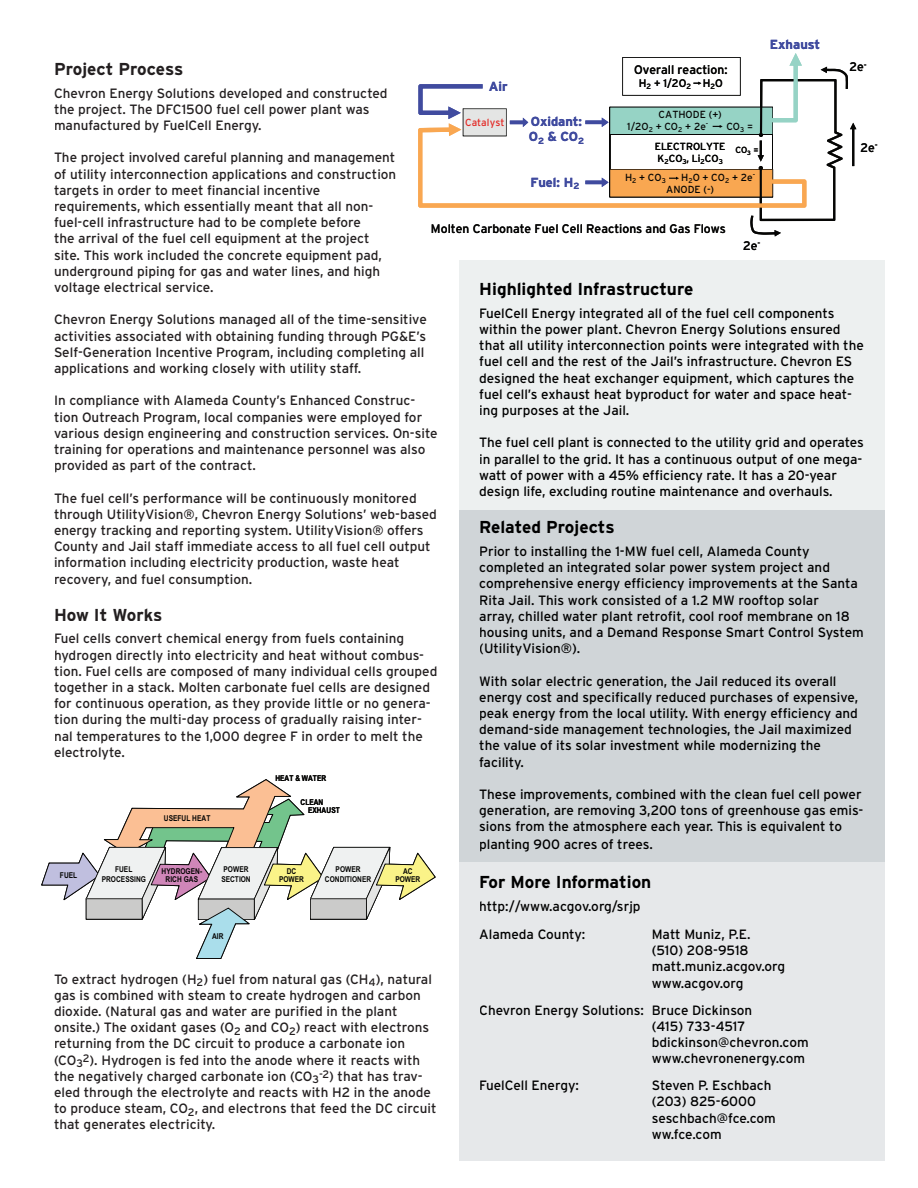
<style>
.page{position:relative;width:918px;height:1188px;background:#fff}
.page>*{position:absolute;margin:0;border:0;box-sizing:border-box;transform-origin:0 0}
.t1{font:700 17.25px "Interstate";color:#000}
.t2{font:700 17.25px "Interstate";color:#231f20}
.t3{font:13.5px/16.2px "Interstate";color:#231f20}
.t4{font:13.5px/16.2px "Interstate";color:#000}
.t5{font:700 13.2px/15.6px "Interstate";color:#404b9f}
.t6{font:12.45px "Interstate";color:#050504}
.t7{font:11.1px "Interstate";color:#050504}
.t8{font:10.35px/12.5px "Interstate";letter-spacing:-.005em;color:#050504}
.t9{font:10.35px "Interstate";color:#e32925}
.t10{font:8.85px "Interstate";color:#050504}
.t11{font:700 8.1px/9.1px "Arial Narrow";color:#050504;text-align:center}
</style>
<div class="page">
<div style="left:459px;top:261px;width:425px;height:252px;background:#edf0f0"></div>
<div style="left:459px;top:510px;width:425px;height:353px;background:#d0d5d8"></div>
<div style="left:459px;top:863px;width:425px;height:298px;background:#e6e8ea"></div>
<svg style="left:41px;top:779px;width:395px;height:179px"></svg>
<svg style="left:418px;top:53px;width:438px;height:183px"></svg>
<p class="t5" style="left:770px;top:36px;width:52px">Exhaust</p>
<p class="t2" style="left:54px;top:59px;width:131px">Project Process</p>
<p class="t3" style="left:54px;top:85px;width:335px">Chevron Energy Solutions developed and constructed the project. The DFC1500 fuel cell power plant was manufactured by FuelCell Energy.</p>
<p class="t3" style="left:54px;top:149px;width:344px">The project involved careful planning and management of utility interconnection applications and construction targets in order to meet financial incentive requirements, which essentially meant that all non&shy;fuel-cell infrastructure had to be complete before<br>the arrival of the fuel cell equipment at the project site. This work included the concrete equipment pad, underground piping for gas and water lines, and high voltage electrical service.</p>
<p class="t3" style="left:54px;top:311px;width:374px">Chevron Energy Solutions managed all of the time-sensitive activities associated with obtaining funding through PG&amp;E’s Self-Generation Incentive Program, including completing all applications and working closely with utility staff.</p>
<p class="t3" style="left:54px;top:392px;width:385px">In compliance with Alameda County’s Enhanced Construc&shy;tion Outreach Program, local companies were employed for various design engineering and construction services. On-site training for operations and maintenance personnel was also provided as part of the contract.</p>
<p class="t3" style="left:54px;top:490px;width:384px">The fuel cell’s performance will be continuously monitored through UtilityVision®, Chevron Energy Solutions’ web-based energy tracking and reporting system. UtilityVision® offers County and Jail staff immediate access to all fuel cell output information including electricity production, waste heat recovery, and fuel consumption.</p>
<p class="t2" style="left:54px;top:605px;width:110px">How It Works</p>
<p class="t3" style="left:54px;top:631px;width:385px">Fuel cells convert chemical energy from fuels containing hydrogen directly into electricity and heat without combus&shy;tion. Fuel cells are composed of many individual cells grouped together in a stack. Molten carbonate fuel cells are designed for continuous operation, as they provide little or no genera&shy;tion during the multi-day process of gradually raising inter&shy;nal temperatures to the 1,000 degree F in order to melt the electrolyte.</p>
<p class="t6" style="left:849px;top:60px;width:19px">2e<sup>-</sup></p>
<p class="t6" style="left:634px;top:62px;width:95px">Overall reaction:</p>
<p class="t7" style="left:639px;top:77px;width:86px">H<sub>2</sub> + 1/2O<sub>2</sub> H<sub>2</sub>O</p>
<p class="t5" style="left:489px;top:78px;width:20px">Air</p>
<p class="t8" style="left:627px;top:108px;width:96px;text-indent:31px">CATHODE (+)<br>1/2O<sub>2</sub> + CO<sub>2</sub> + 2e<sup>-</sup></p>
<p class="t5" style="left:529px;top:113px;width:57px">Oxidant:<br>O<sub>2</sub> &amp; CO<sub>2</sub></p>
<p class="t9" style="left:465px;top:116px;width:41px">Catalyst</p>
<p class="t8" style="left:726px;top:120px;width:28px">CO<sub>3</sub> =</p>
<p class="t10" style="left:735px;top:145px;width:25px">CO<sub>3</sub> =</p>
<p class="t8" style="left:655px;top:140px;width:72px">ELECTROLYTE<br>K<sub>2</sub>CO<sub>3</sub>, Li<sub>2</sub>CO<sub>3</sub></p>
<p class="t6" style="left:861px;top:140px;width:19px">2e<sup>-</sup></p>
<p class="t8" style="left:625px;top:171px;width:42px">H<sub>2</sub> + CO<sub>3</sub></p>
<p class="t8" style="left:666px;top:171px;width:91px;text-indent:15px">H<sub>2</sub>O + CO<sub>2</sub> + 2e<sup>-<br></sup>ANODE (-)</p>
<p class="t5" style="left:530px;top:175px;width:50px">Fuel: H<sub>2</sub></p>
<p class="t6" style="left:431px;top:221px;width:296px">Molten Carbonate Fuel Cell Reactions and Gas Flows</p>
<p class="t6" style="left:743px;top:238px;width:19px">2e<sup>-</sup></p>
<p class="t1" style="left:479px;top:279px;width:216px">Highlighted Infrastructure</p>
<p class="t4" style="left:479px;top:305px;width:386px">FuelCell Energy integrated all of the fuel cell components within the power plant. Chevron Energy Solutions ensured that all utility interconnection points were integrated with the fuel cell and the rest of the Jail’s infrastructure. Chevron ES designed the heat exchanger equipment, which captures the fuel cell’s exhaust heat byproduct for water and space heat&shy;ing purposes at the Jail.</p>
<p class="t4" style="left:479px;top:435px;width:386px">The fuel cell plant is connected to the utility grid and operates in parallel to the grid. It has a continuous output of one mega&shy;watt of power with a 45% efficiency rate. It has a 20-year design life, excluding routine maintenance and overhauls.</p>
<p class="t1" style="left:479px;top:517px;width:137px">Related Projects</p>
<p class="t4" style="left:479px;top:543px;width:386px">Prior to installing the 1-MW fuel cell, Alameda County completed an integrated solar power system project and comprehensive energy efficiency improvements at the Santa Rita Jail. This work consisted of a 1.2 MW rooftop solar<br>array, chilled water plant retrofit, cool roof membrane on 18 housing units, and a Demand Response Smart Control System (UtilityVision®).</p>
<p class="t4" style="left:479px;top:673px;width:380px">With solar electric generation, the Jail reduced its overall energy cost and specifically reduced purchases of expensive, peak energy from the local utility. With energy efficiency and demand-side management technologies, the Jail maximized the value of its solar investment while modernizing the facility.</p>
<p class="t4" style="left:479px;top:786px;width:386px">These improvements, combined with the clean fuel cell power generation, are removing 3,200 tons of greenhouse gas emis&shy;sions from the atmosphere each year. This is equivalent to</p>
<p class="t4" style="left:479px;top:836px;width:175px">planting 900 acres of trees.</p>
<p class="t1" style="left:479px;top:872px;width:174px">For More Information</p>
<p class="t4" style="left:479px;top:892px;width:163px;line-height:28px">http://www.acgov.org/srjp<br>Alameda County:</p>
<p class="t11" style="left:275px;top:774px;width:52px">HEAT &amp; WATER</p>
<p class="t11" style="left:308px;top:797px;width:33px;line-height:8.7px;text-align:left;text-indent:-7px">CLEAN<br>EXHAUST</p>
<p class="t11" style="left:164px;top:813px;width:48px">USEFUL HEAT</p>
<p class="t11" style="left:102px;top:865px;width:46px">FUEL<br>PROCESSING</p>
<p class="t11" style="left:162px;top:867px;width:42px;line-height:8.2px">HYDROGEN-<br>RICH GAS</p>
<p class="t11" style="left:221px;top:865px;width:31px;text-align:left">POWER<br>SECTION</p>
<p class="t11" style="left:279px;top:867px;width:26px;line-height:8.2px">DC<br>POWER</p>
<p class="t11" style="left:325px;top:865px;width:48px">POWER<br>CONDITIONER</p>
<p class="t11" style="left:395px;top:867px;width:26px;line-height:8.2px">AC<br>POWER</p>
<p class="t11" style="left:60px;top:870px;width:19px">FUEL</p>
<p class="t4" style="left:652px;top:926px;width:135px">Matt Muniz, P.E. (510) 208-9518 matt.muniz.acgov.org www.acgov.org</p>
<p class="t4" style="left:652px;top:1002px;width:158px;text-indent:-173px">Chevron Energy Solutions: Bruce Dickinson<br>(415) 733-4517 bdickinson@chevron.com www.chevronenergy.com</p>
<p class="t4" style="left:479px;top:1077px;width:101px">FuelCell Energy:</p>
<p class="t4" style="left:652px;top:1077px;width:126px">Steven P. Eschbach (203) 825-6000 seschbach@fce.com ww.fce.com</p>
<p class="t11" style="left:212px;top:931px;width:13px">AIR</p>
<p class="t3" style="left:54px;top:971px;width:384px">To extract hydrogen (H<sub>2</sub>) fuel from natural gas (CH<sub>4</sub>), natural gas is combined with steam to create hydrogen and carbon dioxide. (Natural gas and water are purified in the plant onsite.) The oxidant gases (O<sub>2</sub> and CO<sub>2</sub>) react with electrons returning from the DC circuit to produce a carbonate ion (CO<sub>3</sub><sup>2</sup>). Hydrogen is fed into the anode where it reacts with the negatively charged carbonate ion (CO<sub>3</sub><sup>-2</sup>) that has trav&shy;eled through the electrolyte and reacts with H2 in the anode to produce steam, CO<sub>2</sub>, and electrons that feed the DC circuit that generates electricity.</p>
</div>
